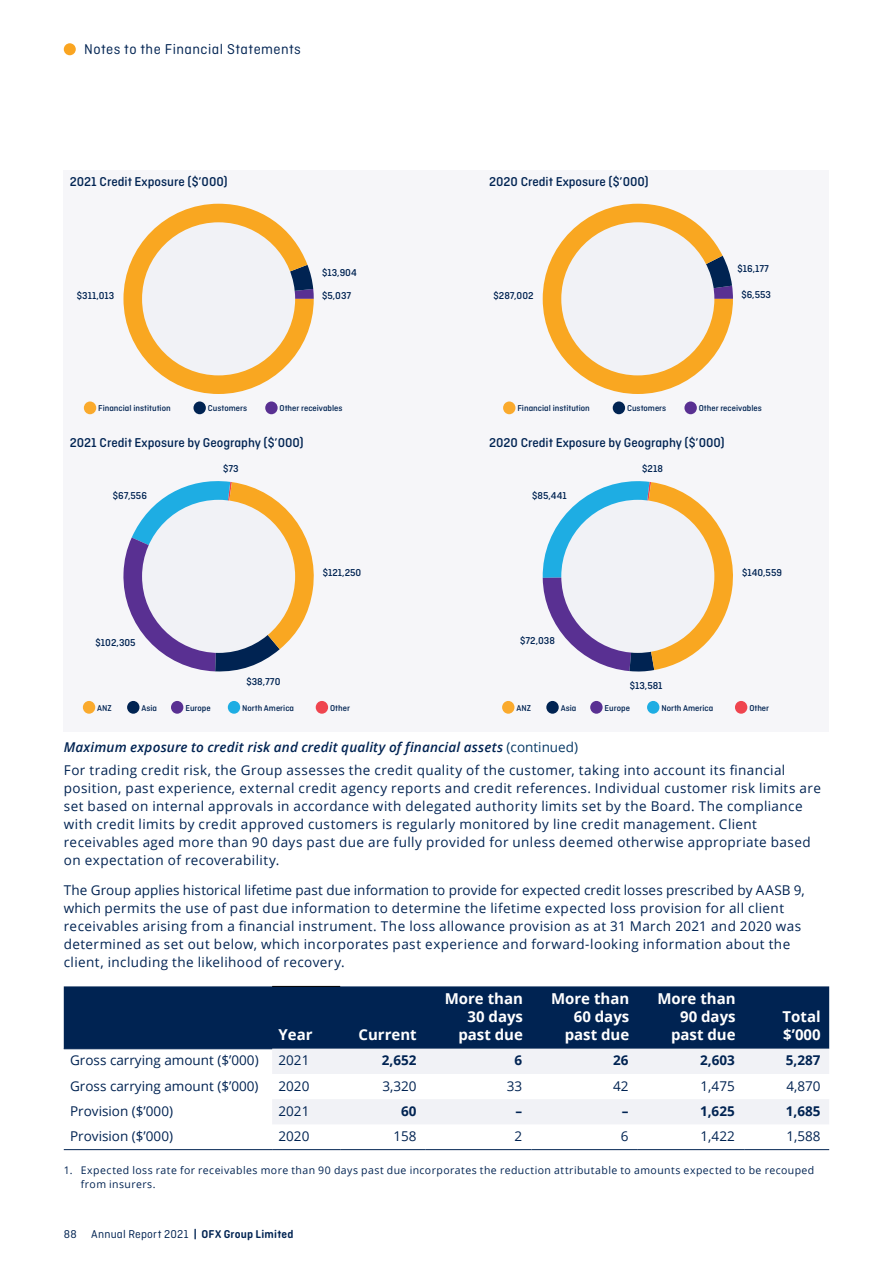
<style>
.page{position:relative;width:893px;height:1263px;background:#fff}
.page>*{position:absolute;margin:0;border:0;box-sizing:border-box;transform-origin:0 0}
.t1{font:700 15px/18px "Open Sans";color:#fff;text-align:right}
.t2{font:15px "Ciutadella Rounded";letter-spacing:.03em;color:#002352}
.t3{font:13.5px/18px "Open Sans";letter-spacing:.03em;color:#002352}
.t4{font:500 13.5px "Ciutadella Rounded";color:#002352}
.t5{font:13.5px "Open Sans";color:#002352}
.t6{font:700 13.5px "Open Sans";color:#002352}
.t7{font:12px "Ciutadella Rounded";letter-spacing:.02em;color:#002352}
.t8{font:10.5px/13.5px "Open Sans";letter-spacing:.04em;color:#002352}
.t9{font:500 10.5px "Ciutadella Rounded W01";color:#002352}
.t10{font:500 9px "Ciutadella Rounded W01";color:#002352}
.s1{font-weight:600;font-style:italic}
.s2{color:#063865}
.s3{font-weight:600}
</style>
<div class="page">
<div style="left:64px;top:43px;width:12px;height:12px;background:#faa521;border-radius:50%"></div>
<div style="left:64px;top:170px;width:765px;height:561px;background:#f6f6f9"></div>
<svg style="left:123px;top:204px;width:191px;height:190px"></svg>
<div style="left:142px;top:222px;width:153px;height:153px;background:#f1f2f6;border-radius:50%"></div>
<div style="left:84px;top:401px;width:12px;height:13px;background:#faaa2d;border-radius:50%"></div>
<div style="left:193px;top:401px;width:13px;height:13px;background:#002352;border-radius:50%"></div>
<div style="left:265px;top:401px;width:13px;height:13px;background:#593092;border-radius:50%"></div>
<svg style="left:543px;top:204px;width:190px;height:190px"></svg>
<div style="left:561px;top:222px;width:153px;height:153px;background:#f1f2f6;border-radius:50%"></div>
<div style="left:503px;top:401px;width:12px;height:13px;background:#faaa2d;border-radius:50%"></div>
<div style="left:613px;top:401px;width:12px;height:13px;background:#002352;border-radius:50%"></div>
<div style="left:684px;top:401px;width:13px;height:13px;background:#593092;border-radius:50%"></div>
<svg style="left:123px;top:481px;width:191px;height:191px"></svg>
<div style="left:142px;top:500px;width:153px;height:153px;background:#f1f2f6;border-radius:50%"></div>
<div style="left:83px;top:701px;width:12px;height:13px;background:#faaa2d;border-radius:50%"></div>
<div style="left:127px;top:701px;width:12px;height:13px;background:#002352;border-radius:50%"></div>
<div style="left:171px;top:701px;width:12px;height:13px;background:#593092;border-radius:50%"></div>
<div style="left:228px;top:701px;width:12px;height:13px;background:#1eade3;border-radius:50%"></div>
<div style="left:316px;top:701px;width:12px;height:13px;background:#ef454f;border-radius:50%"></div>
<svg style="left:542px;top:481px;width:191px;height:191px"></svg>
<div style="left:561px;top:500px;width:153px;height:153px;background:#f1f2f6;border-radius:50%"></div>
<div style="left:502px;top:701px;width:12px;height:13px;background:#faaa2d;border-radius:50%"></div>
<div style="left:546px;top:701px;width:13px;height:13px;background:#002352;border-radius:50%"></div>
<div style="left:590px;top:701px;width:13px;height:13px;background:#593092;border-radius:50%"></div>
<div style="left:647px;top:701px;width:12px;height:13px;background:#1eade3;border-radius:50%"></div>
<div style="left:735px;top:701px;width:12px;height:13px;background:#ef454f;border-radius:50%"></div>
<div style="left:64px;top:986px;width:765px;height:63px;background:#002352"></div>
<svg style="left:272px;top:1049px;width:557px;height:75px"></svg>
<hr style="left:272px;top:986px;width:68px;height:1px;background:#000">
<hr style="left:64px;top:1048px;width:208px;height:1px;background:#002352">
<hr style="left:64px;top:1149px;width:208px;height:1px;background:#002352">
<hr style="left:272px;top:1149px;width:68px;height:1px;background:#002352">
<hr style="left:340px;top:1149px;width:85px;height:1px;background:#002352">
<hr style="left:425px;top:1149px;width:106px;height:1px;background:#002352">
<hr style="left:531px;top:1149px;width:107px;height:1px;background:#002352">
<hr style="left:638px;top:1149px;width:106px;height:1px;background:#002352">
<hr style="left:744px;top:1149px;width:85px;height:1px;background:#002352">
<p class="t2" style="left:84px;top:41px;width:218px">Notes to the Financial Statements</p>
<p class="t4" style="left:70px;top:174px;width:159px">2021 Credit Exposure ($’000)</p>
<p class="t4" style="left:489px;top:174px;width:161px">2020 Credit Exposure ($’000)</p>
<p class="t9" style="left:77px;top:290px;width:39px">$311,013</p>
<p class="t9" style="left:322px;top:267px;width:36px">$13,904</p>
<p class="t9" style="left:322px;top:290px;width:31px">$5,037</p>
<p class="t9" style="left:494px;top:290px;width:42px">$287,002</p>
<p class="t9" style="left:737px;top:263px;width:33px">$16,177</p>
<p class="t9" style="left:741px;top:289px;width:31px">$6,553</p>
<p class="t10" style="left:98px;top:404px;width:74px">Financial institution</p>
<p class="t10" style="left:208px;top:404px;width:41px">Customers</p>
<p class="t10" style="left:280px;top:404px;width:65px">Other receivables</p>
<p class="t10" style="left:517px;top:404px;width:74px">Financial institution</p>
<p class="t10" style="left:627px;top:404px;width:41px">Customers</p>
<p class="t10" style="left:699px;top:404px;width:65px">Other receivables</p>
<p class="t4" style="left:70px;top:435px;width:235px">2021 Credit Exposure by Geography ($’000)</p>
<p class="t4" style="left:489px;top:435px;width:237px">2020 Credit Exposure by Geography ($’000)</p>
<p class="t9" style="left:223px;top:463px;width:17px">$73</p>
<p class="t9" style="left:642px;top:463px;width:22px">$218</p>
<p class="t9" style="left:113px;top:489px;width:36px">$67,556</p>
<p class="t9" style="left:532px;top:489px;width:36px">$85,441</p>
<p class="t9" style="left:323px;top:567px;width:40px">$121,250</p>
<p class="t9" style="left:742px;top:567px;width:42px">$140,559</p>
<p class="t9" style="left:96px;top:637px;width:42px">$102,305</p>
<p class="t9" style="left:520px;top:635px;width:36px">$72,038</p>
<p class="t9" style="left:246px;top:676px;width:36px">$38,770</p>
<p class="t9" style="left:630px;top:680px;width:34px">$13,581</p>
<p class="t10" style="left:97px;top:703px;width:16px">ANZ</p>
<p class="t10" style="left:141px;top:703px;width:17px">Asia</p>
<p class="t10" style="left:185px;top:703px;width:27px">Europe</p>
<p class="t10" style="left:242px;top:703px;width:53px">North America</p>
<p class="t10" style="left:330px;top:703px;width:21px">Other</p>
<p class="t10" style="left:516px;top:703px;width:16px">ANZ</p>
<p class="t10" style="left:561px;top:703px;width:17px">Asia</p>
<p class="t10" style="left:605px;top:703px;width:27px">Europe</p>
<p class="t10" style="left:661px;top:703px;width:53px">North America</p>
<p class="t10" style="left:749px;top:703px;width:21px">Other</p>
<p class="t3" style="left:64px;top:736px;width:723px;line-height:22.2px"><span class="s1">Maximum exposure to credit risk and credit quality of financial assets</span> <span class="s2">(continued)<br></span>For trading credit risk, the Group assesses the credit quality of the customer, taking into account its financial</p>
<p class="t3" style="left:64px;top:778px;width:759px">position, past experience, external credit agency reports and credit references. Individual customer risk limits are set based on internal approvals in accordance with delegated authority limits set by the Board. The compliance with credit limits by credit approved customers is regularly monitored by line credit management. Client receivables aged more than 90 days past due are fully provided for unless deemed otherwise appropriate based on expectation of recoverability.</p>
<p class="t3" style="left:64px;top:881px;width:742px">The Group applies historical lifetime past due information to provide for expected credit losses prescribed by AASB 9, which permits the use of past due information to determine the lifetime expected loss provision for all client receivables arising from a financial instrument. The loss allowance provision as at 31 March 2021 and 2020 was determined as set out below, which incorporates past experience and forward-looking information about the client, including the likelihood of recovery.</p>
<p class="t1" style="left:279px;top:1025px;width:36px">Year</p>
<p class="t1" style="left:358px;top:1025px;width:60px">Current</p>
<p class="t1" style="left:445px;top:989px;width:80px">More than<br>30 days past due</p>
<p class="t1" style="left:551px;top:989px;width:80px">More than<br>60 days past due</p>
<p class="t1" style="left:657px;top:989px;width:80px">More than<br>90 days past due</p>
<p class="t1" style="left:783px;top:1007px;width:40px;text-align:left">Total $’000</p>
<p class="t5" style="left:70px;top:1051px;width:190px">Gross carrying amount ($’000)</p>
<p class="t3" style="left:279px;top:1051px;width:32px">2021</p>
<p class="t6" style="left:382px;top:1051px;width:36px">2,652</p>
<p class="t6" style="left:514px;top:1051px;width:9px">6</p>
<p class="t6" style="left:613px;top:1051px;width:17px">26</p>
<p class="t6" style="left:700px;top:1051px;width:36px">2,603</p>
<p class="t6" style="left:786px;top:1051px;width:36px">5,287</p>
<p class="t5" style="left:70px;top:1076px;width:190px">Gross carrying amount ($’000)</p>
<p class="t3" style="left:278px;top:1076px;width:32px">2020</p>
<p class="t3" style="left:382px;top:1076px;width:36px">3,320</p>
<p class="t3" style="left:507px;top:1076px;width:17px">33</p>
<p class="t3" style="left:613px;top:1076px;width:17px">42</p>
<p class="t3" style="left:701px;top:1076px;width:36px">1,475</p>
<p class="t3" style="left:786px;top:1076px;width:36px">4,870</p>
<p class="t5" style="left:70px;top:1102px;width:104px">Provision ($’000)</p>
<p class="t3" style="left:278px;top:1102px;width:32px">2021</p>
<p class="t6" style="left:401px;top:1101px;width:17px">60</p>
<p class="t6" style="left:515px;top:1101px;width:8px">–</p>
<p class="t6" style="left:622px;top:1101px;width:8px">–</p>
<p class="t6" style="left:700px;top:1101px;width:36px">1,625</p>
<p class="t6" style="left:786px;top:1101px;width:36px">1,685</p>
<p class="t5" style="left:70px;top:1127px;width:104px">Provision ($’000)</p>
<p class="t3" style="left:278px;top:1127px;width:32px">2020</p>
<p class="t3" style="left:393px;top:1127px;width:25px">158</p>
<p class="t3" style="left:514px;top:1127px;width:9px">2</p>
<p class="t3" style="left:621px;top:1127px;width:9px">6</p>
<p class="t3" style="left:701px;top:1127px;width:36px">1,422</p>
<p class="t3" style="left:786px;top:1127px;width:36px">1,588</p>
<p class="t8" style="left:81px;top:1163px;width:735px;text-indent:-17px">1. Expected loss rate for receivables more than 90 days past due incorporates the reduction attributable to amounts expected to be recouped from insurers.</p>
<p class="t7" style="left:64px;top:1228px;width:231px">88 Annual Report 2021 <span class="s3">| OFX Group Limited</span></p>
</div>
